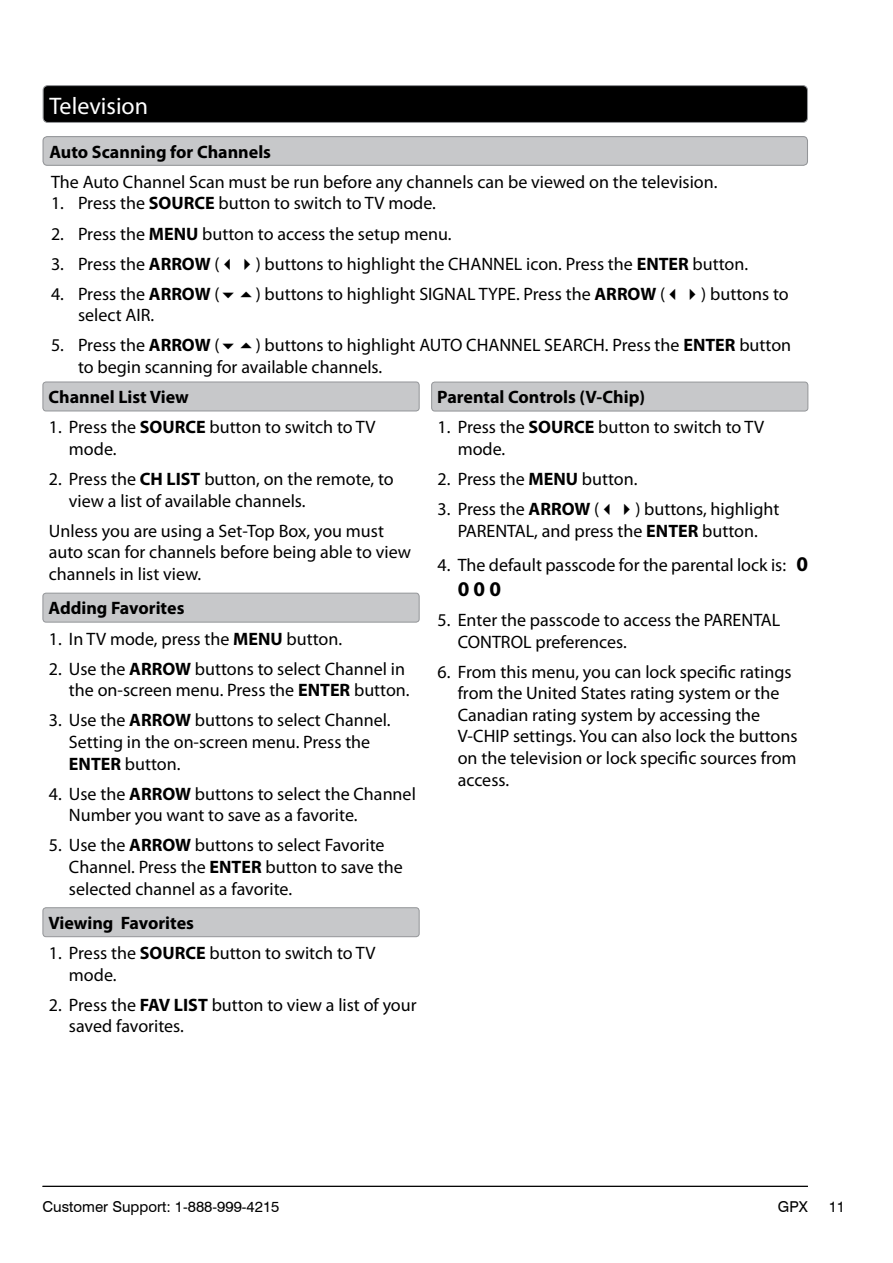
<style>
.page{position:relative;width:893px;height:1263px;background:#fff}
.page>*{position:absolute;margin:0;border:0;box-sizing:border-box;transform-origin:0 0}
.t1{font:24px "Myriad Pro";color:#fff}
.t2{font:700 21px "Myriad Pro";color:#000}
.t3{font:18px/21.6px "Myriad Pro";color:#000}
.t4{font:700 18px "Myriad Pro";color:#000}
.t5{font:15px "Swiss 721 BT";color:#000}
.s1{font-weight:700}
.s2{font-weight:700;font-size:21px}
</style>
<div class="page">
<hr style="left:43px;top:1186px;width:765px;height:1px;background:#000">
<div style="left:43px;top:86px;width:764px;height:36px;background:#000;border-radius:5px"></div>
<div style="left:43px;top:85px;width:765px;height:38px;border:1px solid #939598;border-radius:5px"></div>
<div style="left:43px;top:382px;width:376px;height:29px;background:#c7c8ca;border-radius:3px"></div>
<div style="left:43px;top:382px;width:377px;height:29px;border:1px solid #939598;border-radius:3px"></div>
<div style="left:43px;top:593px;width:376px;height:29px;background:#c7c8ca;border-radius:3px"></div>
<div style="left:43px;top:593px;width:377px;height:29px;border:1px solid #939598;border-radius:3px"></div>
<div style="left:43px;top:908px;width:376px;height:29px;background:#c7c8ca;border-radius:3px"></div>
<div style="left:43px;top:907px;width:377px;height:30px;border:1px solid #939598;border-radius:3px"></div>
<div style="left:432px;top:382px;width:376px;height:29px;background:#c7c8ca;border-radius:3px"></div>
<div style="left:431px;top:382px;width:377px;height:29px;border:1px solid #939598;border-radius:3px"></div>
<div style="left:43px;top:137px;width:764px;height:28px;background:#c7c8ca;border-radius:4px"></div>
<div style="left:43px;top:136px;width:765px;height:30px;border:1px solid #939598;border-radius:4px"></div>
<h1 class="t1" style="left:49px;top:91px;width:100px">Television</h1>
<p class="t4" style="left:49px;top:140px;width:223px">Auto Scanning for Channels</p>
<p class="t3" style="left:51px;top:171px;width:668px">The Auto Channel Scan must be run before any channels can be viewed on the television.</p>
<p class="t3" style="left:51px;top:192px;width:386px">1. Press the <span class="s1">SOURCE</span> button to switch to TV mode.</p>
<p class="t3" style="left:51px;top:222px;width:402px">2. Press the <span class="s1">MENU</span> button to access the setup menu.</p>
<p class="t3" style="left:51px;top:253px;width:699px">3. Press the <span class="s1">ARROW</span> (✓✔) buttons to highlight the CHANNEL icon. Press the <span class="s1">ENTER</span> button.</p>
<p class="t3" style="left:51px;top:283px;width:170px">4. Press the <span class="s1">ARROW</span> (</p>
<p class="t3" style="left:256px;top:283px;width:535px">) buttons to highlight SIGNAL TYPE. Press the <span class="s1">ARROW</span> (✓✔) buttons to</p>
<p class="t3" style="left:78px;top:304px;width:78px">select AIR.</p>
<p class="t3" style="left:51px;top:334px;width:170px">5. Press the <span class="s1">ARROW</span> (</p>
<p class="t3" style="left:78px;top:334px;width:715px;text-indent:178px">) buttons to highlight AUTO CHANNEL SEARCH. Press the <span class="s1">ENTER</span> button to begin scanning for available channels.</p>
<p class="t4" style="left:48px;top:385px;width:142px">Channel List View</p>
<p class="t3" style="left:69px;top:416px;width:308px;text-indent:-20px">1. Press the <span class="s1">SOURCE</span> button to switch to TV mode.</p>
<p class="t3" style="left:69px;top:468px;width:326px;text-indent:-20px">2. Press the <span class="s1">CH LIST</span> button, on the remote, to view a list of available channels.</p>
<p class="t3" style="left:49px;top:520px;width:364px">Unless you are using a Set-Top Box, you must auto scan for channels before being able to view channels in list view.</p>
<p class="t4" style="left:48px;top:597px;width:137px">Adding Favorites</p>
<p class="t3" style="left:49px;top:627px;width:295px">1. In TV mode, press the <span class="s1">MENU</span> button.</p>
<p class="t3" style="left:49px;top:657px;width:362px;text-align:right">2. Use the <span class="s1">ARROW</span> buttons to select Channel in the on-screen menu. Press the <span class="s1">ENTER</span> button.</p>
<p class="t3" style="left:69px;top:709px;width:323px;text-indent:-20px">3. Use the <span class="s1">ARROW</span> buttons to select Channel.<br>Setting in the on-screen menu. Press the<br><span class="s1">ENTER</span> button.</p>
<p class="t3" style="left:69px;top:782px;width:348px;text-indent:-20px">4. Use the <span class="s1">ARROW</span> buttons to select the Channel<br>Number you want to save as a favorite.</p>
<p class="t3" style="left:69px;top:834px;width:335px;text-indent:-20px">5. Use the <span class="s1">ARROW</span> buttons to select Favorite<br>Channel. Press the <span class="s1">ENTER</span> button to save the selected channel as a favorite.</p>
<p class="t4" style="left:48px;top:911px;width:147px">Viewing Favorites</p>
<p class="t3" style="left:69px;top:942px;width:308px;text-indent:-20px">1. Press the <span class="s1">SOURCE</span> button to switch to TV mode.</p>
<p class="t3" style="left:69px;top:994px;width:349px;text-indent:-20px">2. Press the <span class="s1">FAV LIST</span> button to view a list of your saved favorites.</p>
<p class="t4" style="left:437px;top:385px;width:209px">Parental Controls (V-Chip)</p>
<p class="t3" style="left:458px;top:416px;width:308px;text-indent:-20px">1. Press the <span class="s1">SOURCE</span> button to switch to TV mode.</p>
<p class="t3" style="left:438px;top:468px;width:201px">2. Press the <span class="s1">MENU</span> button.</p>
<p class="t3" style="left:438px;top:498px;width:343px;text-align:center">3. Press the <span class="s1">ARROW</span> (✓✔) buttons, highlight<br>PARENTAL, and press the <span class="s1">ENTER</span> button.</p>
<p class="t3" style="left:438px;top:553px;width:372px">4. The default passcode for the parental lock is: <span class="s2">0</span></p>
<p class="t2" style="left:458px;top:575px;width:45px">0 0 0</p>
<p class="t3" style="left:458px;top:609px;width:324px;text-indent:-20px">5. Enter the passcode to access the PARENTAL<br>CONTROL preferences.</p>
<p class="t3" style="left:458px;top:660px;width:341px;text-indent:-20px">6. From this menu, you can lock specific ratings from the United States rating system or the Canadian rating system by accessing the V-CHIP settings. You can also lock the buttons on the television or lock specific sources from access.</p>
<p class="t5" style="left:43px;top:1197px;width:238px">Customer Support: 1-888-999-4215</p>
<p class="t5" style="left:778px;top:1197px;width:31px">GPX</p>
<p class="t5" style="left:829px;top:1197px;width:18px">11</p>
</div>
